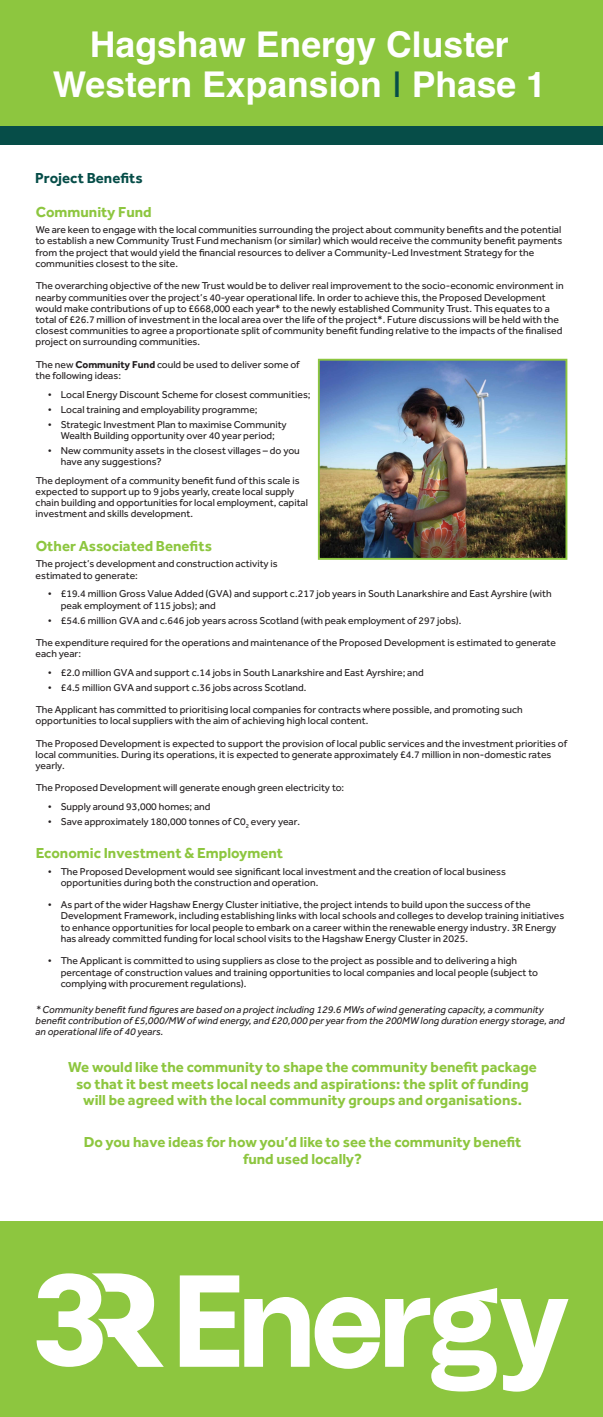
<style>
.page{position:relative;width:603px;height:1417px;background:#fff}
.page>*{position:absolute;margin:0;border:0;box-sizing:border-box;transform-origin:0 0}
.t1{font:700 35.52px/39.6px "Helvetica";color:#fff;text-align:center}
.t2{font:700 15px/16.2px "Effra";color:#8dc63f;text-align:center}
.t3{font:700 15px "Effra";color:#064d48}
.t4{font:10.32px/11.2px "Effra";color:#231f20}
.t5{font:italic 10.32px/11.2px "Effra";color:#231f20}
.s1{font-weight:400;color:#064d48}
.s2{font-weight:700}
</style>
<div class="page">
<img style="left:321px;top:362px;width:243px;height:195px">
<div style="left:0;top:0;width:602px;height:139px;background:#8dc63f"></div>
<div style="left:0;top:127px;width:602px;height:18px;background:#064d48"></div>
<div style="left:0;top:1222px;width:602px;height:195px;background:#8dc63f"></div>
<svg style="left:37px;top:1273px;width:127px;height:94px"></svg>
<svg style="left:180px;top:1275px;width:388px;height:116px"></svg>
<div style="left:318px;top:359px;width:249px;height:201px;border:2px solid #8dc63f"></div>
<h1 class="t1" style="left:53px;top:29px;width:494px">Hagshaw Energy Cluster<br>Western Expansion <span class="s1">I</span> Phase 1</h1>
<h2 class="t3" style="left:35px;top:169px;width:109px">Project Benefits</h2>
<h2 class="t2" style="left:36px;top:204px;width:117px">Community Fund</h2>
<p class="t4" style="left:36px;top:224px;width:528px">We are keen to engage with the local communities surrounding the project about community benefits and the potential to establish a new Community Trust Fund mechanism (or similar) which would receive the community benefit payments from the project that would yield the financial resources to deliver a Community-Led Investment Strategy for the communities closest to the site.</p>
<p class="t4" style="left:36px;top:280px;width:529px">The overarching objective of the new Trust would be to deliver real improvement to the socio-economic environment in nearby communities over the project’s 40-year operational life. In order to achieve this, the Proposed Development would make contributions of up to £668,000 each year* to the newly established Community Trust. This equates to a total of £26.7 million of investment in the local area over the life of the project*. Future discussions will be held with the closest communities to agree a proportionate split of community benefit funding relative to the impacts of the finalised project on surrounding communities.</p>
<p class="t4" style="left:36px;top:359px;width:265px">The new <span class="s2">Community Fund</span> could be used to deliver some of the following ideas:</p>
<p class="t4" style="left:48px;top:388px;width:264px">• Local Energy Discount Scheme for closest communities;</p>
<p class="t4" style="left:48px;top:403px;width:211px">• Local training and employability programme;</p>
<p class="t4" style="left:48px;top:418px;width:240px;text-align:center">• Strategic Investment Plan to maximise Community<br>Wealth Building opportunity over 40 year period;</p>
<p class="t4" style="left:61px;top:445px;width:240px;text-indent:-13px">• New community assets in the closest villages – do you have any suggestions?</p>
<p class="t4" style="left:36px;top:474px;width:274px">The deployment of a community benefit fund of this scale is expected to support up to 9 jobs yearly, create local supply chain building and opportunities for local employment, capital investment and skills development.</p>
<h2 class="t2" style="left:36px;top:538px;width:178px">Other Associated Benefits</h2>
<p class="t4" style="left:36px;top:558px;width:243px">The project’s development and construction activity is estimated to generate:</p>
<p class="t4" style="left:61px;top:588px;width:492px;text-indent:-13px">• £19.4 million Gross Value Added (GVA) and support c.217 job years in South Lanarkshire and East Ayrshire (with peak employment of 115 jobs); and</p>
<p class="t4" style="left:36px;top:609px;width:521px;line-height:22.4px;text-indent:12px">• £54.6 million GVA and c.646 job years across Scotland (with peak employment of 297 jobs).<br>The expenditure required for the operations and maintenance of the Proposed Development is estimated to generate</p>
<p class="t4" style="left:36px;top:648px;width:47px">each year:</p>
<p class="t4" style="left:48px;top:667px;width:377px">• £2.0 million GVA and support c.14 jobs in South Lanarkshire and East Ayrshire; and</p>
<p class="t4" style="left:36px;top:676px;width:488px;line-height:22.4px;text-indent:12px">• £4.5 million GVA and support c.36 jobs across Scotland.<br>The Applicant has committed to prioritising local companies for contracts where possible, and promoting such</p>
<p class="t4" style="left:36px;top:710px;width:533px;line-height:22.2px">opportunities to local suppliers with the aim of achieving high local content.<br>The Proposed Development is expected to support the provision of local public services and the investment priorities of</p>
<p class="t4" style="left:36px;top:749px;width:517px">local communities. During its operations, it is expected to generate approximately £4.7 million in non-domestic rates yearly.</p>
<p class="t4" style="left:36px;top:782px;width:310px">The Proposed Development will generate enough green electricity to:</p>
<p class="t4" style="left:48px;top:800px;width:164px">• Supply around 93,000 homes; and</p>
<p class="t4" style="left:48px;top:815px;width:253px">• Save approximately 180,000 tonnes of C0<sub>2</sub> every year.</p>
<h2 class="t2" style="left:36px;top:845px;width:249px">Economic Investment &amp; Employment</h2>
<p class="t4" style="left:61px;top:865px;width:446px;text-indent:-13px">• The Proposed Development would see significant local investment and the creation of local business opportunities during both the construction and operation.</p>
<p class="t4" style="left:61px;top:899px;width:505px;text-indent:-13px">• As part of the wider Hagshaw Energy Cluster initiative, the project intends to build upon the success of the Development Framework, including establishing links with local schools and colleges to develop training initiatives to enhance opportunities for local people to embark on a career within the renewable energy industry. 3R Energy has already committed funding for local school visits to the Hagshaw Energy Cluster in 2025.</p>
<p class="t4" style="left:61px;top:955px;width:478px;text-indent:-13px">• The Applicant is committed to using suppliers as close to the project as possible and to delivering a high percentage of construction values and training opportunities to local companies and local people (subject to complying with procurement regulations).</p>
<p class="t5" style="left:36px;top:1004px;width:530px">* Community benefit fund figures are based on a project including 129.6 MWs of wind generating capacity, a community benefit contribution of £5,000/MW of wind energy, and £20,000 per year from the 200MW long duration energy storage, and an operational life of 40 years.</p>
<h2 class="t2" style="left:68px;top:1059px;width:470px">We would like the community to shape the community benefit package so that it best meets local needs and aspirations: the split of funding will be agreed with the local community groups and organisations.</h2>
<h2 class="t2" style="left:84px;top:1134px;width:439px">Do you have ideas for how you’d like to see the community benefit fund used locally?</h2>
</div>
